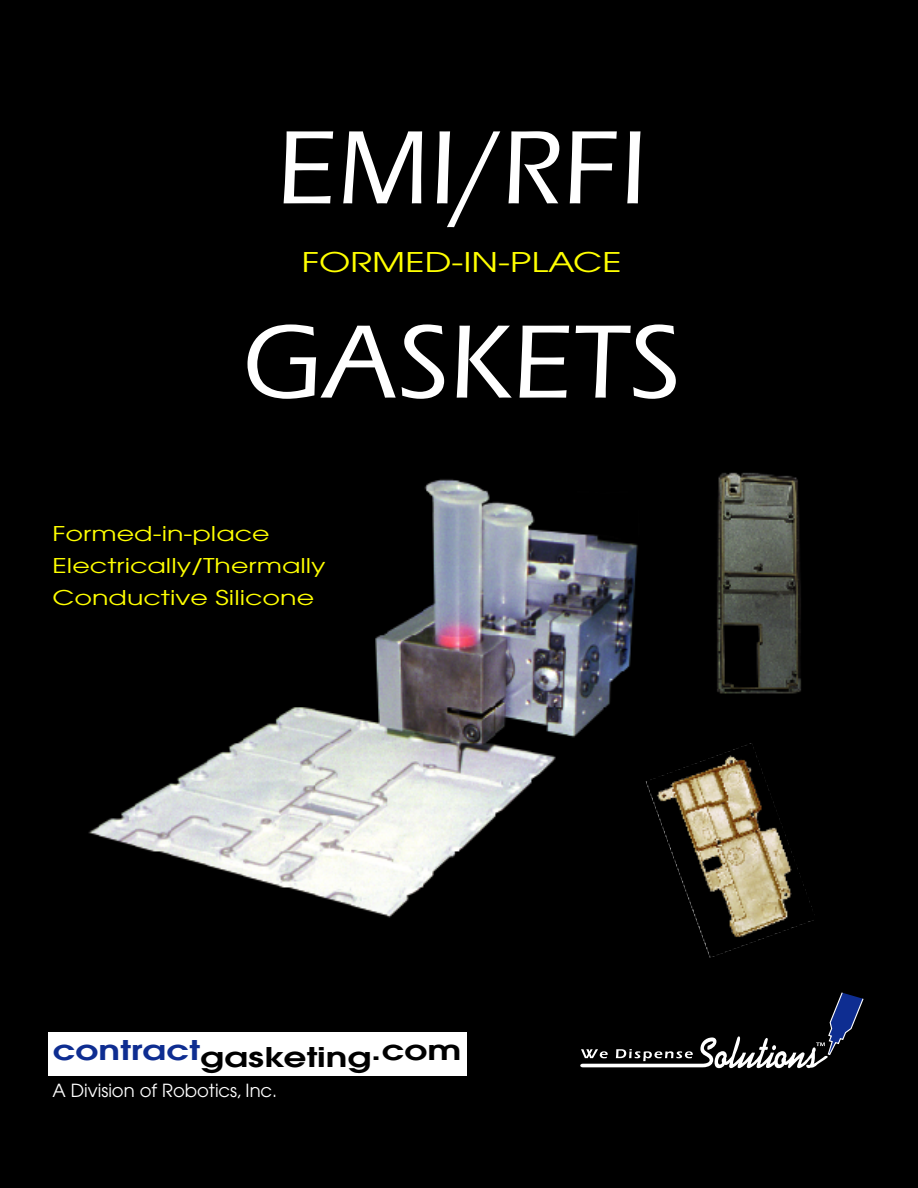
<style>
.page{position:relative;width:918px;height:1188px;background:#000}
.page>*{position:absolute;margin:0;border:0;box-sizing:border-box;transform-origin:0 0}
.t1{font:108px "Eras Medium ITC";color:#fff}
.t2{font:600 27px "Avant Garde";color:#000;scale:1.33 1}
.t3{font:27px "Avant Garde";color:#ff0;scale:1.33 1}
.t4{font:20.25px/32.2px "Avant Garde";color:#ff0;scale:1.33 1}
.t5{font:18px "Avant Garde";color:#fff}
</style>
<div class="page">
<img style="left:88px;top:479px;width:550px;height:439px">
<div style="left:49px;top:1033px;width:418px;height:43px;background:#fff"></div>
<svg style="left:580px;top:992px;width:284px;height:76px"></svg>
<img style="left:646px;top:743px;width:169px;height:214px">
<img style="left:717px;top:472px;width:84px;height:222px">
<h1 class="t1" style="left:277px;top:131px;width:372px">EMI/RFI</h1>
<h2 class="t3" style="left:302px;top:252px;width:242px">FORMED-IN-PLACE</h2>
<h1 class="t1" style="left:242px;top:326px;width:440px">GASKETS</h1>
<p class="t4" style="left:52px;top:519px;width:207px">Formed-in-place<br>Electrically/Thermally<br>Conductive Silicone</p>
<h2 class="t2" style="left:52px;top:1047px;width:309px"><sup>contract</sup>gasketing.com</h2>
<p class="t5" style="left:52px;top:1083px;width:226px">A Division of Robotics, Inc.</p>
</div>
